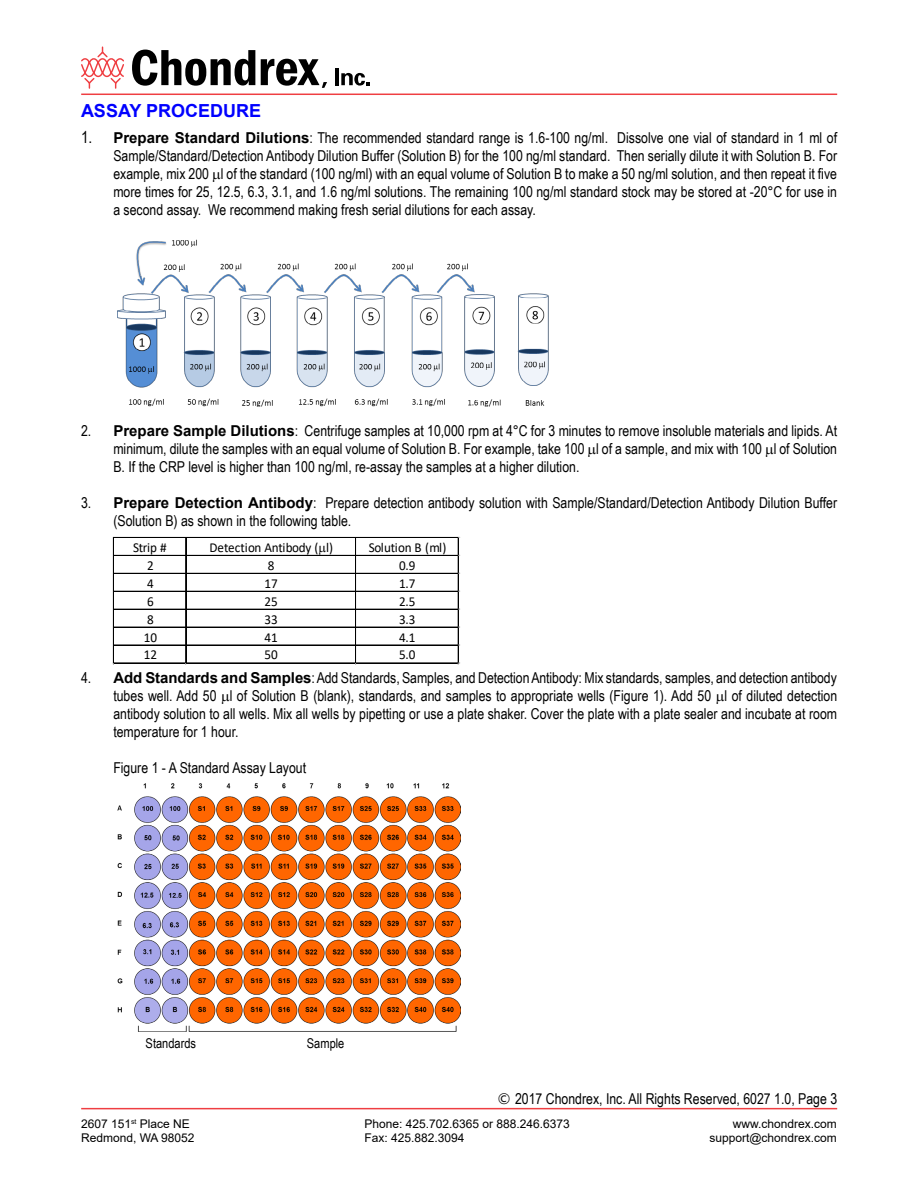
<style>
.page{position:relative;width:918px;height:1188px;background:#fff}
.page>*{position:absolute;margin:0;border:0;box-sizing:border-box;transform-origin:0 0}
.t1{font:700 18px "Arial";color:#00f}
.t2{font:15px/18px "Arial Narrow";color:#000;text-align:justify}
.t3{font:13.65px "Calibri";letter-spacing:-.02em;color:#000;scale:.96 1}
.t4{font:13.5px "Arial Narrow";color:#000}
.t5{font:12px/14.4px "Arial";color:#000}
.s1{font-size:16.5px}
.s2{font-family:"Arial";font-weight:700}
.s3{font-family:"Segoe UI"}
</style>
<div class="page">
<hr style="left:81px;top:94px;width:756px;height:1px;background:#ef3e42">
<hr style="left:81px;top:1108px;width:756px;height:1px;background:#ef3e42">
<svg style="left:132px;top:50px;width:123px;height:36px"></svg>
<svg style="left:81px;top:46px;width:43px;height:43px"></svg>
<svg style="left:261px;top:59px;width:66px;height:29px"></svg>
<hr style="left:335px;top:68px;width:4px;height:17px;background:#000">
<svg style="left:341px;top:73px;width:29px;height:13px"></svg>
<img style="left:117px;top:239px;width:432px;height:168px">
<hr style="left:114px;top:537px;width:345px;height:1px;background:#000">
<hr style="left:114px;top:555px;width:345px;height:1px;background:#000">
<hr style="left:114px;top:573px;width:345px;height:1px;background:#000">
<hr style="left:114px;top:591px;width:345px;height:1px;background:#000">
<hr style="left:114px;top:609px;width:345px;height:1px;background:#000">
<hr style="left:114px;top:627px;width:345px;height:1px;background:#000">
<hr style="left:114px;top:645px;width:345px;height:1px;background:#000">
<hr style="left:113px;top:537px;width:1px;height:127px;background:#000">
<hr style="left:185px;top:538px;width:1px;height:126px;background:#000">
<hr style="left:186px;top:538px;width:1px;height:126px;background:#000">
<hr style="left:355px;top:538px;width:1px;height:126px;background:#000">
<hr style="left:356px;top:538px;width:1px;height:126px;background:#000">
<hr style="left:114px;top:663px;width:345px;height:1px;background:#000">
<hr style="left:458px;top:538px;width:1px;height:126px;background:#000">
<img style="left:117px;top:783px;width:344px;height:249px">
<p class="t1" style="left:81px;top:98px;width:182px">ASSAY PROCEDURE</p>
<p class="t2" style="left:113px;top:128px;width:725px;text-indent:-32px"><span class="s1">1.</span> <span class="s2">Prepare Standard Dilutions</span>: The recommended standard range is 1.6-100 ng/ml. Dissolve one vial of standard in 1 ml of Sample/Standard/Detection Antibody Dilution Buffer (Solution B) for the 100 ng/ml standard. Then serially dilute it with Solution B. For example, mix 200 l of the standard (100 ng/ml) with an equal volume of Solution B to make a 50 ng/ml solution, and then repeat it five more times for 25, 12.5, 6.3, 3.1, and 1.6 ng/ml solutions. The remaining 100 ng/ml standard stock may be stored at -20°C for use in a second assay. We recommend making fresh serial dilutions for each assay.</p>
<p class="t2" style="left:113px;top:421px;width:725px;text-indent:-32px">2. <span class="s2">Prepare Sample Dilutions</span>: Centrifuge samples at 10,000 rpm at 4°C for 3 minutes to remove insoluble materials and lipids. At minimum, dilute the samples with an equal volume of Solution B. For example, take 100 l of a sample, and mix with 100 l of Solution B. If the CRP level is higher than 100 ng/ml, re-assay the samples at a higher dilution.</p>
<p class="t2" style="left:113px;top:493px;width:725px;text-indent:-32px">3. <span class="s2">Prepare Detection Antibody</span>: Prepare detection antibody solution with Sample/Standard/Detection Antibody Dilution Buffer (Solution B) as shown in the following table.</p>
<p class="t3" style="left:133px;top:538px;width:37px">Strip #</p>
<p class="t3" style="left:209px;top:538px;width:130px">Detection Antibody ( l)</p>
<p class="t3" style="left:369px;top:538px;width:83px">Solution B (ml)</p>
<p class="t3" style="left:147px;top:556px;width:8px">2</p>
<p class="t3" style="left:268px;top:556px;width:8px">8</p>
<p class="t3" style="left:399px;top:556px;width:19px">0.9</p>
<p class="t3" style="left:147px;top:574px;width:8px">4</p>
<p class="t3" style="left:264px;top:574px;width:15px">17</p>
<p class="t3" style="left:399px;top:574px;width:19px">1.7</p>
<p class="t3" style="left:147px;top:592px;width:8px">6</p>
<p class="t3" style="left:264px;top:592px;width:15px">25</p>
<p class="t3" style="left:399px;top:592px;width:19px">2.5</p>
<p class="t3" style="left:147px;top:610px;width:8px">8</p>
<p class="t3" style="left:264px;top:610px;width:15px">33</p>
<p class="t3" style="left:399px;top:610px;width:19px">3.3</p>
<p class="t3" style="left:144px;top:628px;width:15px">10</p>
<p class="t3" style="left:264px;top:628px;width:15px">41</p>
<p class="t3" style="left:399px;top:628px;width:19px">4.1</p>
<p class="t3" style="left:144px;top:645px;width:15px">12</p>
<p class="t3" style="left:264px;top:645px;width:15px">50</p>
<p class="t3" style="left:399px;top:645px;width:19px">5.0</p>
<p class="t2" style="left:113px;top:668px;width:725px;text-indent:-32px">4. <span class="s2">Add Standards and Samples</span>: Add Standards, Samples, and Detection Antibody: Mix standards, samples, and detection antibody tubes well. Add 50 l of Solution B (blank), standards, and samples to appropriate wells (Figure 1). Add 50 l of diluted detection antibody solution to all wells. Mix all wells by pipetting or use a plate shaker. Cover the plate with a plate sealer and incubate at room temperature for 1 hour.</p>
<p class="t2" style="left:113px;top:758px;width:194px">Figure 1 - A Standard Assay Layout</p>
<p class="t4" style="left:146px;top:1033px;width:52px">Standards</p>
<p class="t4" style="left:307px;top:1033px;width:39px">Sample</p>
<p class="t2" style="left:498px;top:1089px;width:341px"><span class="s3">©</span> 2017 Chondrex, Inc. All Rights Reserved, 6027 1.0, Page 3</p>
<p class="t5" style="left:81px;top:1116px;width:115px">2607 151<sup>st</sup> Place NE<br>Redmond, WA 98052</p>
<p class="t5" style="left:365px;top:1116px;width:207px">Phone: 425.702.6365 or 888.246.6373<br>Fax: 425.882.3094</p>
<p class="t5" style="left:709px;top:1116px;width:129px;text-align:right">www.chondrex.com support@chondrex.com</p>
</div>
